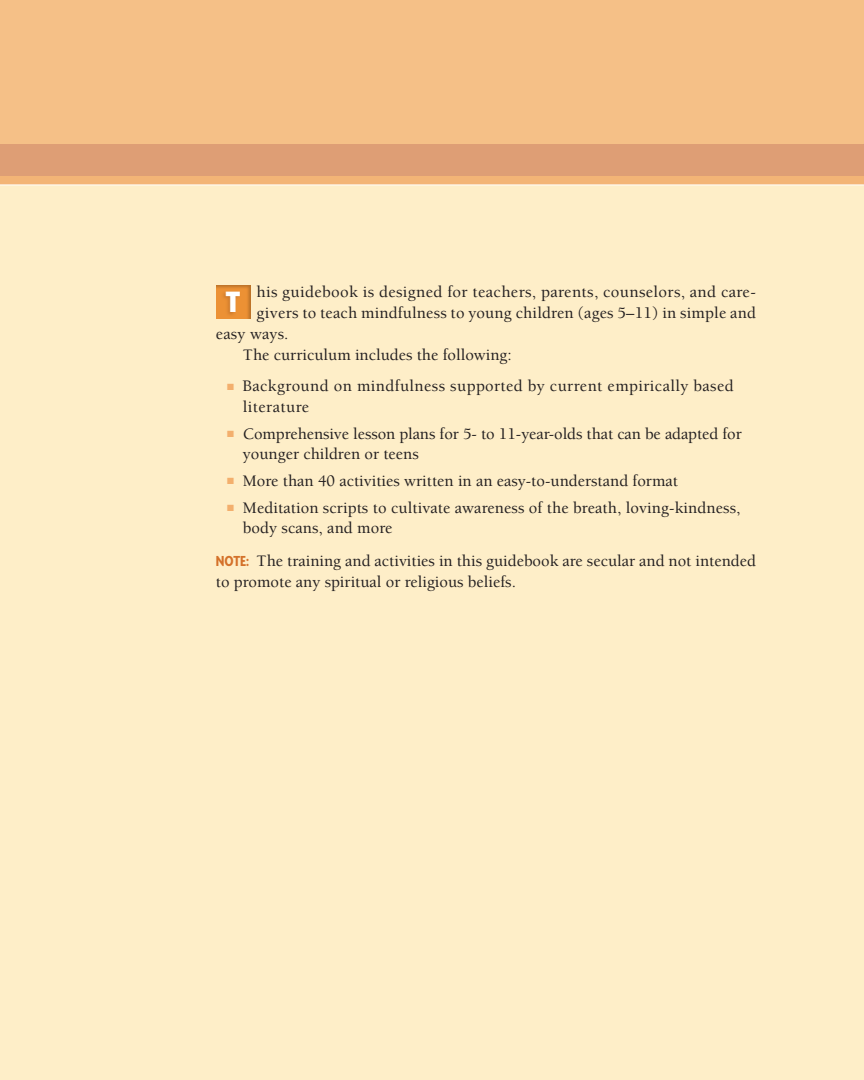
<style>
.page{position:relative;width:864px;height:1080px;background:#feeec8}
.page>*{position:absolute;margin:0;border:0;box-sizing:border-box;transform-origin:0 0}
.t1{font:700 27px "Futura";color:#fff}
.t2{font:500 16.5px/20.7px "Berkeley";color:#231f20}
.t3{font:500 16.5px/20.7px "Berkeley";letter-spacing:.025em;color:#231f20}
.t4{font:500 16.5px "Berkeley";letter-spacing:.02em;color:#231f20}
.s1{color:#f3af6d}
.s2{font-family:"Agenda";font-weight:700;font-stretch:condensed;font-size:15.75px;color:#d4712a}
</style>
<div class="page">
<div style="left:0;top:0;width:864px;height:144px;background:#f5c087"></div>
<div style="left:0;top:144px;width:864px;height:32px;background:#de9e75"></div>
<div style="left:0;top:176px;width:864px;height:9px;background:#f3b476"></div>
<hr style="left:0;top:185px;width:864px;height:1px;background:#fff">
<div style="left:215px;top:284px;width:38px;height:36px;background:#231f20;opacity:.25"></div>
<div style="left:221px;top:290px;width:21px;height:27px;background:#683116;opacity:.25"></div>
<h1 class="t1" style="left:226px;top:283px;width:16px">T</h1>
<p class="t4" style="left:256px;top:283px;width:501px">his guidebook is designed for teachers, parents, counselors, and care-</p>
<p class="t2" style="left:256px;top:303px;width:501px">givers to teach mindfulness to young children (ages 5–11) in simple and</p>
<p class="t2" style="left:216px;top:324px;width:74px">easy ways.</p>
<p class="t2" style="left:243px;top:345px;width:270px">The curriculum includes the following:</p>
<p class="t3" style="left:243px;top:376px;width:492px;text-indent:-16px"><span class="s1">■</span> Background on mindfulness supported by current empirically based literature</p>
<p class="t2" style="left:243px;top:424px;width:500px;text-indent:-16px"><span class="s1">■</span> Comprehensive lesson plans for 5- to 11-year-olds that can be adapted for younger children or teens</p>
<p class="t2" style="left:227px;top:471px;width:452px"><span class="s1">■</span> More than 40 activities written in an easy-to-understand format</p>
<p class="t2" style="left:243px;top:497px;width:499px;text-indent:-16px"><span class="s1">■</span> Meditation scripts to cultivate awareness of the breath, loving-kindness, body scans, and more</p>
<p class="t2" style="left:216px;top:551px;width:542px"><span class="s2">Note:</span> The training and activities in this guidebook are secular and not intended to promote any spiritual or religious beliefs.</p>
</div>
